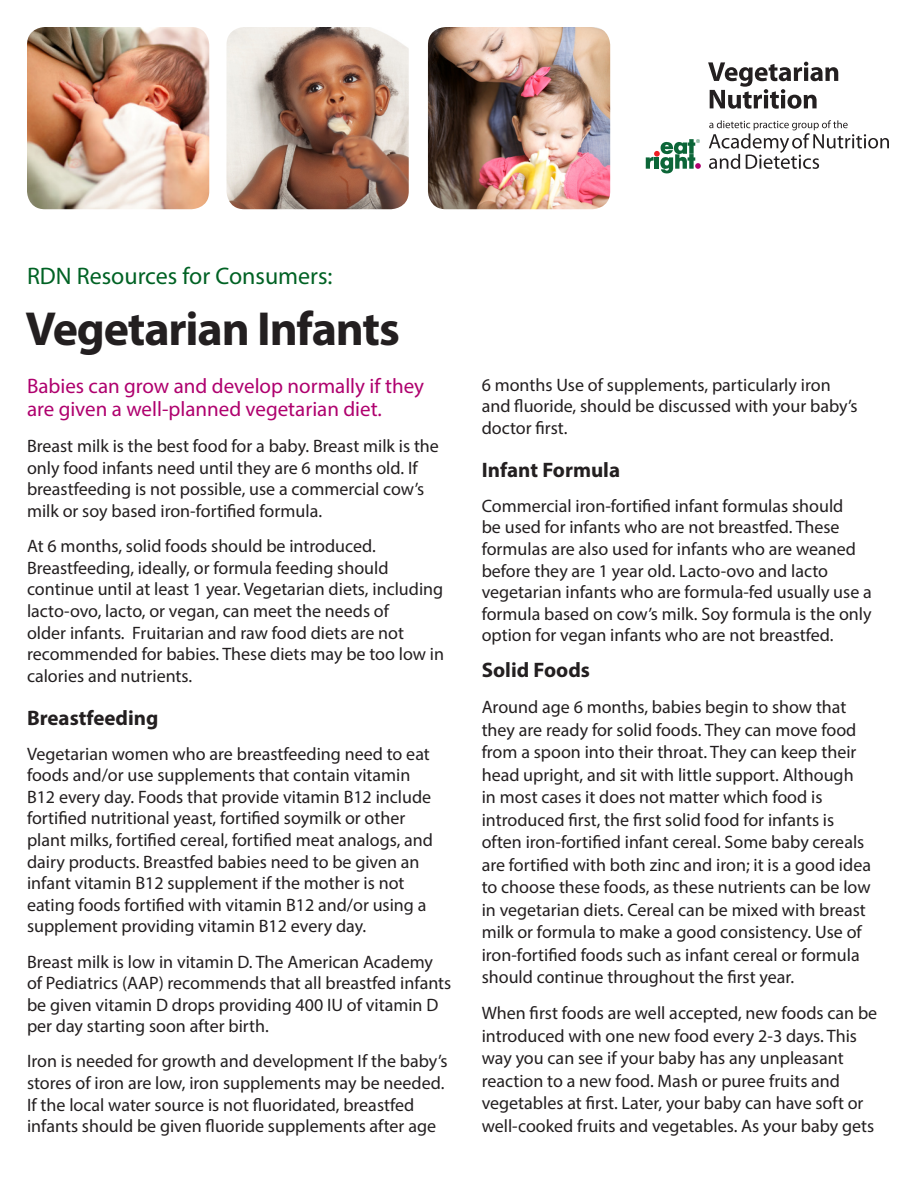
<style>
.page{position:relative;width:918px;height:1188px;background:#fff}
.page>*{position:absolute;margin:0;border:0;box-sizing:border-box;transform-origin:0 0}
.t1{font:700 48px "Myriad Pro";letter-spacing:-.025em;color:#231f20}
.t2{font:24px "Myriad Pro";color:#006224}
.t3{font:21px/22.5px "Myriad Pro";color:#af016e}
.subhead{font:700 21px "Myriad Pro";color:#231f20}
.myth_body_p_s{font:700 21px "Myriad Pro";color:#231f20}
.myth_body_p_s-2{font:18px/21.6px "Myriad Pro";color:#231f20}
</style>
<div class="page">
<img style="left:226px;top:27px;width:183px;height:182px">
<img style="left:27px;top:27px;width:182px;height:182px">
<img style="left:428px;top:27px;width:182px;height:182px">
<svg style="left:646px;top:139px;width:55px;height:35px"></svg>
<svg style="left:709px;top:120px;width:180px;height:49px"></svg>
<svg style="left:708px;top:62px;width:130px;height:47px"></svg>
<p class="t2" style="left:27px;top:261px;width:307px">RDN Resources for Consumers:</p>
<p class="t1" style="left:26px;top:297px;width:376px">Vegetarian Infants</p>
<p class="t3" style="left:27px;top:374px;width:399px">Babies can grow and develop normally if they are given a well-planned vegetarian diet.</p>
<p class="myth_body_p_s-2" style="left:482px;top:374px;width:378px">6 months Use of supplements, particularly iron and fluoride, should be discussed with your baby’s doctor first.</p>
<p class="subhead" style="left:482px;top:456px;width:140px">Infant Formula</p>
<p class="myth_body_p_s-2" style="left:482px;top:495px;width:392px">Commercial iron-fortified infant formulas should<br>be used for infants who are not breastfed. These formulas are also used for infants who are weaned before they are 1 year old. Lacto-ovo and lacto vegetarian infants who are formula-fed usually use a formula based on cow’s milk. Soy formula is the only option for vegan infants who are not breastfed.</p>
<p class="myth_body_p_s" style="left:482px;top:657px;width:110px">Solid Foods</p>
<p class="myth_body_p_s-2" style="left:482px;top:696px;width:391px;line-height:22.5px">Around age 6 months, babies begin to show that they are ready for solid foods. They can move food from a spoon into their throat. They can keep their head upright, and sit with little support. Although in most cases it does not matter which food is introduced first, the first solid food for infants is often iron-fortified infant cereal. Some baby cereals are fortified with both zinc and iron; it is a good idea to choose these foods, as these nutrients can be low in vegetarian diets. Cereal can be mixed with breast milk or formula to make a good consistency. Use of iron-fortified foods such as infant cereal or formula should continue throughout the first year.</p>
<p class="myth_body_p_s-2" style="left:482px;top:1002px;width:397px;line-height:22.5px">When first foods are well accepted, new foods can be introduced with one new food every 2-3 days. This way you can see if your baby has any unpleasant reaction to a new food. Mash or puree fruits and vegetables at first. Later, your baby can have soft or well-cooked fruits and vegetables. As your baby gets</p>
<p class="myth_body_p_s-2" style="left:27px;top:435px;width:413px">Breast milk is the best food for a baby. Breast milk is the only food infants need until they are 6 months old. If breastfeeding is not possible, use a commercial cow’s milk or soy based iron-fortified formula.</p>
<p class="myth_body_p_s-2" style="left:27px;top:535px;width:419px">At 6 months, solid foods should be introduced.<br>Breastfeeding, ideally, or formula feeding should continue until at least 1 year. Vegetarian diets, including lacto-ovo, lacto, or vegan, can meet the needs of<br>older infants. Fruitarian and raw food diets are not recommended for babies. These diets may be too low in calories and nutrients.</p>
<p class="subhead" style="left:27px;top:704px;width:133px">Breastfeeding</p>
<p class="myth_body_p_s-2" style="left:27px;top:742px;width:408px">Vegetarian women who are breastfeeding need to eat foods and/or use supplements that contain vitamin B12 every day. Foods that provide vitamin B12 include fortified nutritional yeast, fortified soymilk or other plant milks, fortified cereal, fortified meat analogs, and dairy products. Breastfed babies need to be given an infant vitamin B12 supplement if the mother is not eating foods fortified with vitamin B12 and/or using a supplement providing vitamin B12 every day.</p>
<p class="myth_body_p_s-2" style="left:27px;top:950px;width:426px">Breast milk is low in vitamin D. The American Academy of Pediatrics (AAP) recommends that all breastfed infants be given vitamin D drops providing 400 IU of vitamin D per day starting soon after birth.</p>
<p class="myth_body_p_s-2" style="left:27px;top:1050px;width:422px">Iron is needed for growth and development If the baby’s stores of iron are low, iron supplements may be needed.<br>If the local water source is not fluoridated, breastfed infants should be given fluoride supplements after age</p>
</div>
